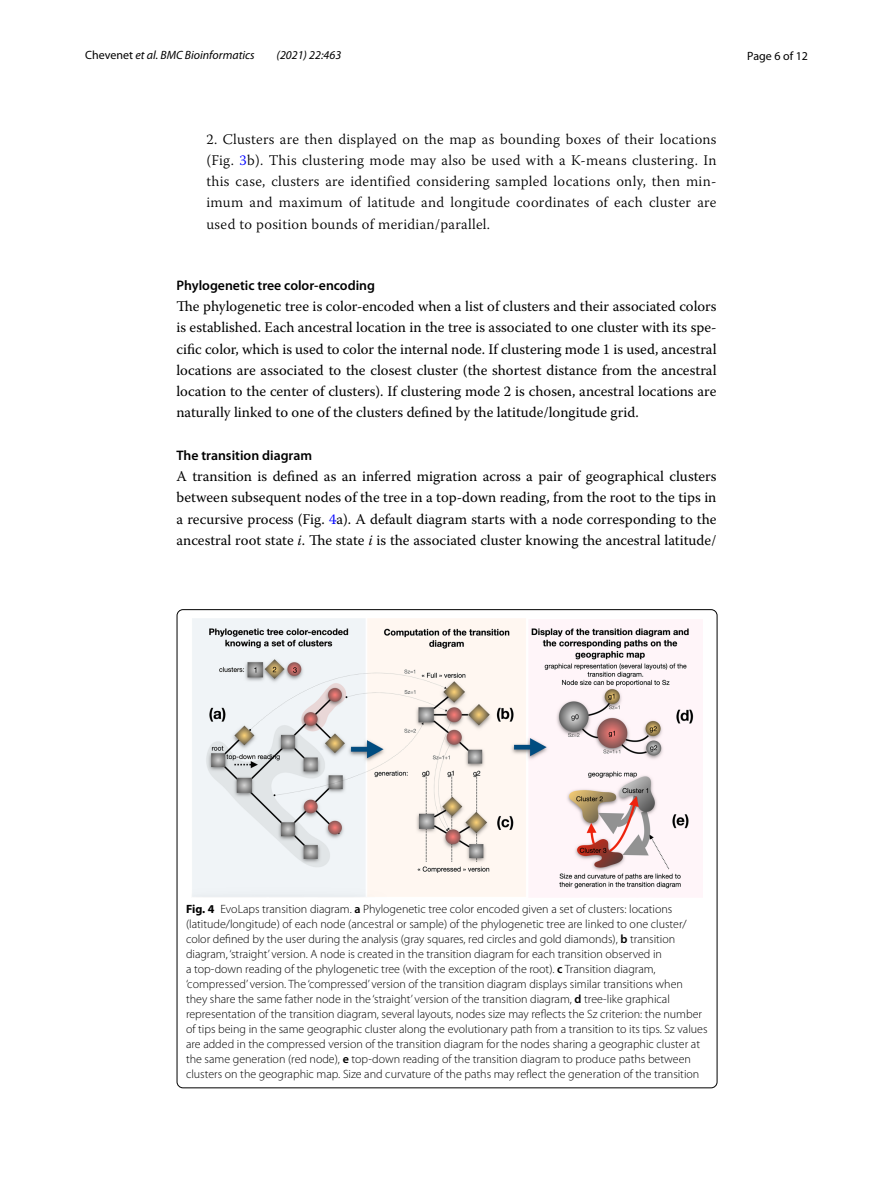
<style>
.page{position:relative;width:893px;height:1187px;background:#fff}
.page>*{position:absolute;margin:0;border:0;box-sizing:border-box;transform-origin:0 0}
.t1{font:14.7px/21.3px "Warnock Pro";color:#000;text-align:justify}
.t2{font:300 14.7px/21.3px "Warnock Pro";letter-spacing:.02em;color:#000;text-align:justify}
.t3{font:600 13.8px "Myriad Pro";color:#000}
.t4{font:300 12px/15px "Myriad Pro";color:#000}
.t5{font:italic 12px "Myriad Pro";color:#000}
.t6{font:12px "Myriad Pro";color:#000}
.s1{font-style:normal}
.s2{color:#00f}
.s3{font-style:italic}
.s4{font-weight:700}
.s5{font-weight:600}
</style>
<div class="page">
<img style="left:192px;top:618px;width:502px;height:279px">
<p class="t5" style="left:85px;top:48px;width:171px"><span class="s1">Chevenet</span> et al. BMC Bioinformatics</p>
<p class="t5" style="left:277px;top:48px;width:66px">(2021) 22:463</p>
<p class="t6" style="left:747px;top:48px;width:62px">Page 6 of 12</p>
<p class="t2" style="left:206px;top:128px;width:512px">2. Clusters are then displayed on the map as bounding boxes of their locations (Fig. <span class="s2">3</span>b). This clustering mode may also be used with a K-means clustering. In this case, clusters are identified considering sampled locations only, then min&shy;imum and maximum of latitude and longitude coordinates of each cluster are used to position bounds of meridian/parallel.</p>
<p class="t3" style="left:176px;top:276px;width:200px">Phylogenetic tree color‑encoding</p>
<p class="t1" style="left:176px;top:295px;width:542px">The phylogenetic tree is color-encoded when a list of clusters and their associated colors is established. Each ancestral location in the tree is associated to one cluster with its spe&shy;cific color, which is used to color the internal node. If clustering mode 1 is used, ancestral locations are associated to the closest cluster (the shortest distance from the ancestral location to the center of clusters). If clustering mode 2 is chosen, ancestral locations are naturally linked to one of the clusters defined by the latitude/longitude grid.</p>
<p class="t3" style="left:176px;top:446px;width:137px">The transition diagram</p>
<p class="t1" style="left:176px;top:465px;width:542px">A transition is defined as an inferred migration across a pair of geographical clusters between subsequent nodes of the tree in a top-down reading, from the root to the tips in a recursive process (Fig. <span class="s2">4</span>a). A default diagram starts with a node corresponding to the ancestral root state <span class="s3">i</span>. The state <span class="s3">i</span> is the associated cluster knowing the ancestral latitude/</p>
<p class="t4" style="left:186px;top:901px;width:523px"><span class="s4">Fig. 4</span> EvoLaps transition diagram. <span class="s5">a</span> Phylogenetic tree color encoded given a set of clusters: locations (latitude/longitude) of each node (ancestral or sample) of the phylogenetic tree are linked to one cluster/ color defined by the user during the analysis (gray squares, red circles and gold diamonds), <span class="s5">b</span> transition diagram, ‘straight’ version. A node is created in the transition diagram for each transition observed in<br>a top-down reading of the phylogenetic tree (with the exception of the root). <span class="s5">c</span> Transition diagram, ‘compressed’ version. The ‘compressed’ version of the transition diagram displays similar transitions when<br>they share the same father node in the ‘straight’ version of the transition diagram, <span class="s5">d</span> tree-like graphical representation of the transition diagram, several layouts, nodes size may reflects the Sz criterion: the number of tips being in the same geographic cluster along the evolutionary path from a transition to its tips. Sz values are added in the compressed version of the transition diagram for the nodes sharing a geographic cluster at the same generation (red node), <span class="s5">e</span> top-down reading of the transition diagram to produce paths between clusters on the geographic map. Size and curvature of the paths may reflect the generation of the transition</p>
</div>
